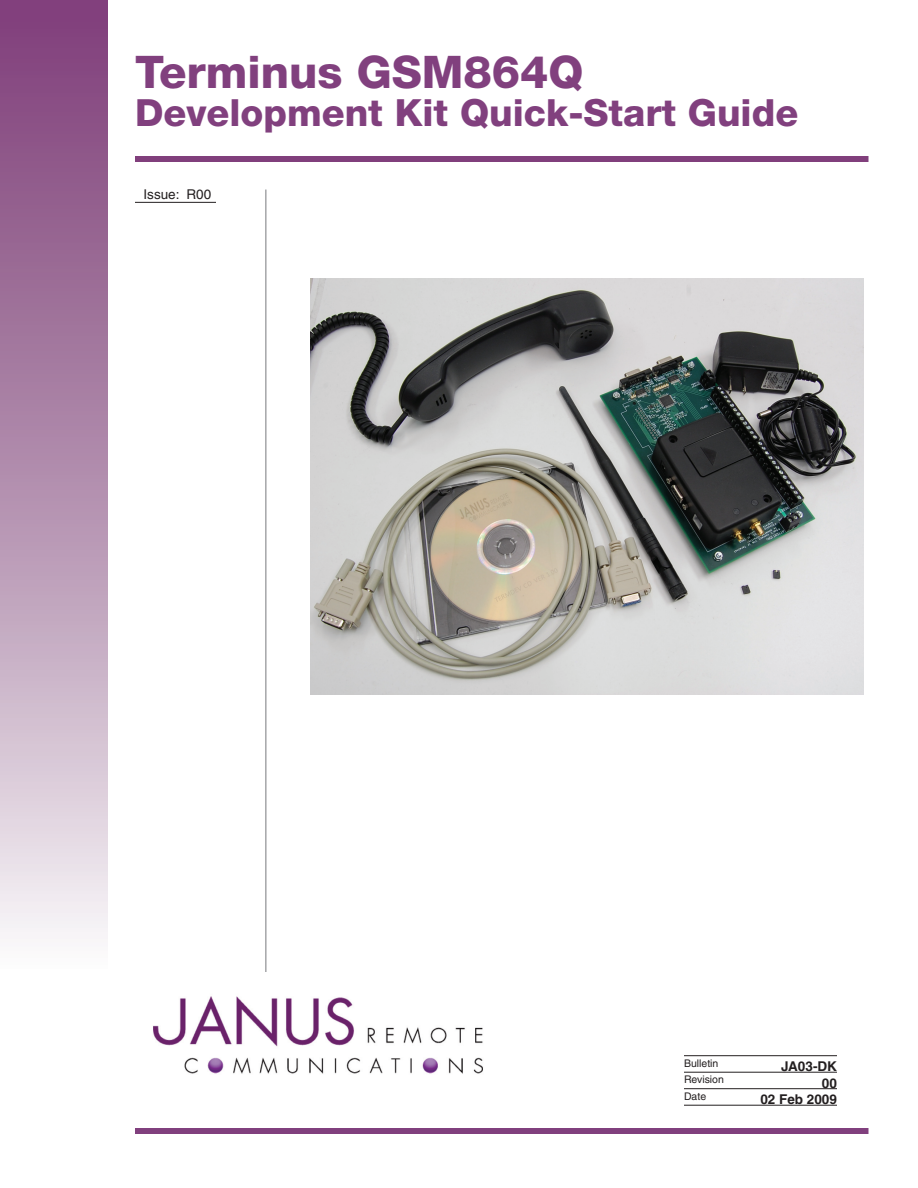
<style>
.page{position:relative;width:918px;height:1188px;background:#fff}
.page>*{position:absolute;margin:0;border:0;box-sizing:border-box;transform-origin:0 0}
.Subhead_1{font:800 45px "Helvetica Neue";color:#81407e}
.Subhead_1-2{font:800 37.5px "Helvetica Neue";color:#81407e}
.ID_2{font:700 13.5px "Helvetica";color:#231f20}
.Chart{font:13.5px "Helvetica";color:#231f20}
.ID_1{font:10.5px "Helvetica";color:#231f20}
</style>
<div class="page">
<img style="left:0;top:0;width:108px;height:939px">
<div style="left:135px;top:156px;width:733px;height:6px;background:#813f7c"></div>
<div style="left:135px;top:1128px;width:733px;height:6px;background:#81407e"></div>
<hr style="left:266px;top:190px;width:1px;height:782px;background:#787a7d">
<img style="left:153px;top:996px;width:330px;height:78px">
<hr style="left:135px;top:202px;width:81px;height:1px;background:#231f20">
<img style="left:310px;top:278px;width:554px;height:416px">
<hr style="left:684px;top:1055px;width:153px;height:1px;background:#231f20">
<hr style="left:684px;top:1072px;width:153px;height:1px;background:#231f20">
<hr style="left:684px;top:1088px;width:153px;height:1px;background:#231f20">
<hr style="left:684px;top:1105px;width:153px;height:1px;background:#231f20">
<p class="Subhead_1" style="left:135px;top:46px;width:450px">Terminus GSM864Q</p>
<p class="Subhead_1-2" style="left:135px;top:90px;width:665px">Development Kit Quick-Start Guide</p>
<p class="Chart" style="left:144px;top:187px;width:69px">Issue: R00</p>
<p class="ID_1" style="left:684px;top:1057px;width:36px">Bulletin</p>
<p class="ID_2" style="left:781px;top:1058px;width:57px">JA03-DK</p>
<p class="ID_1" style="left:684px;top:1073px;width:41px">Revision</p>
<p class="ID_2" style="left:822px;top:1075px;width:17px">00</p>
<p class="ID_1" style="left:684px;top:1090px;width:24px">Date</p>
<p class="ID_2" style="left:760px;top:1091px;width:78px">02 Feb 2009</p>
</div>
